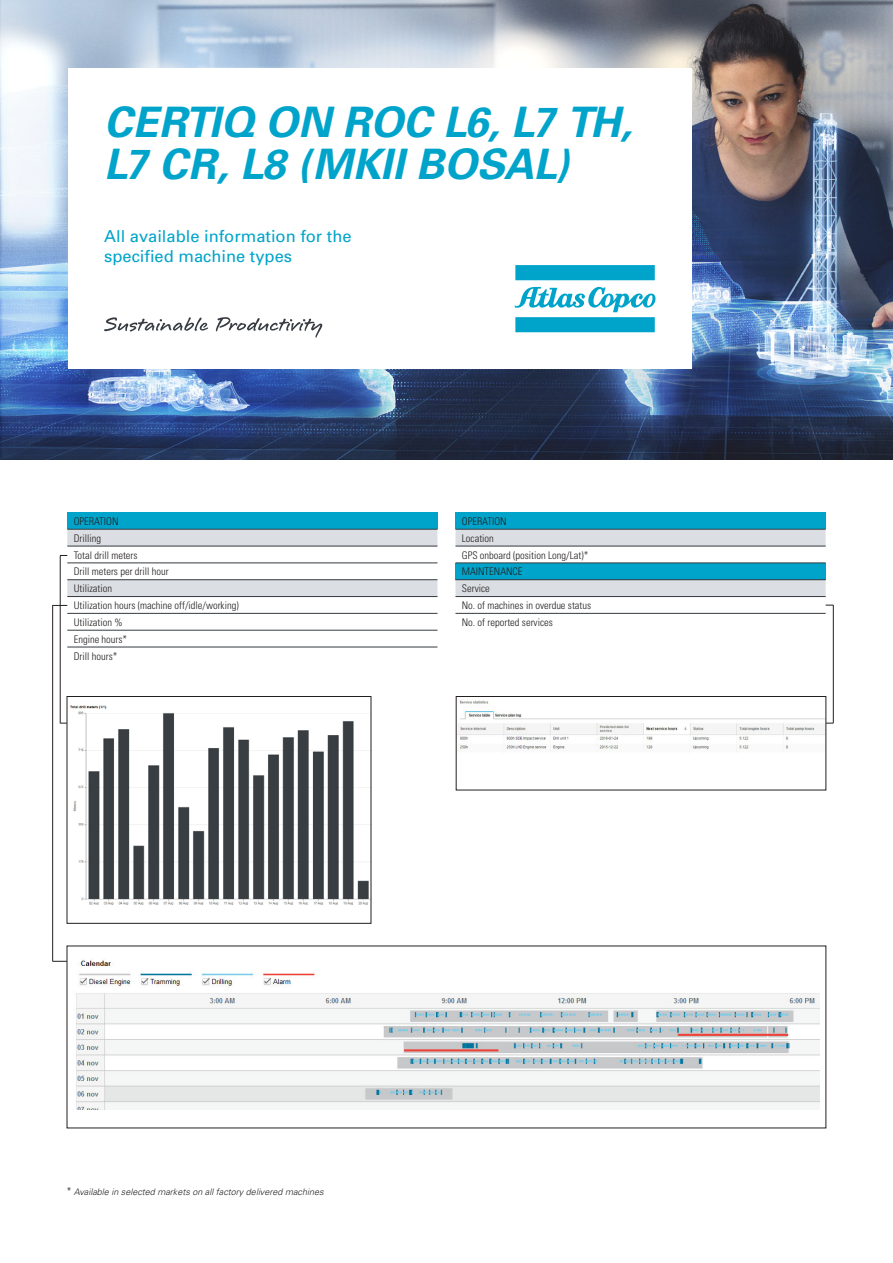
<style>
.page{position:relative;width:893px;height:1263px;background:#fff}
.page>*{position:absolute;margin:0;border:0;box-sizing:border-box;transform-origin:0 0}
.Headline_1{font:italic 700 42px/42px "Univers";color:#00a4ca}
.Title_box{font:16.5px "Univers";color:#00a4ca}
.TABLE_text{font:300 condensed 10.5px "Univers";color:#231f20}
.TABLE_text-2{font:italic 300 9px "Univers";color:#231f20}
.s1{font-style:normal;font-stretch:condensed;font-size:10.5px}
</style>
<div class="page">
<img style="left:0;top:0;width:893px;height:459px">
<div style="left:68px;top:68px;width:624px;height:300px;background:#fff"></div>
<svg style="left:515px;top:265px;width:140px;height:15px;background:#02a4ca"></svg>
<svg style="left:515px;top:287px;width:141px;height:45px"></svg>
<svg style="left:104px;top:317px;width:104px;height:15px"></svg>
<svg style="left:216px;top:317px;width:107px;height:21px"></svg>
<div style="left:67px;top:512px;width:370px;height:17px;background:#00a4ca"></div>
<hr style="left:67px;top:596px;width:370px;height:1px;background:#353b40">
<hr style="left:67px;top:613px;width:370px;height:1px;background:#353b40">
<hr style="left:67px;top:630px;width:370px;height:1px;background:#353b40">
<hr style="left:67px;top:647px;width:370px;height:1px;background:#353b40">
<img style="left:70px;top:705px;width:299px;height:200px">
<img style="left:76px;top:960px;width:743px;height:149px">
<img style="left:458px;top:700px;width:366px;height:51px">
<div style="left:456px;top:696px;width:370px;height:94px;border:1px solid #231f20"></div>
<div style="left:455px;top:512px;width:371px;height:17px;background:#00a4ca"></div>
<svg style="left:455px;top:530px;width:371px;height:66px"></svg>
<div style="left:455px;top:563px;width:371px;height:17px;background:#00a4ca"></div>
<hr style="left:455px;top:579px;width:371px;height:1px;background:#353b40">
<hr style="left:455px;top:596px;width:371px;height:1px;background:#353b40">
<hr style="left:455px;top:613px;width:371px;height:1px;background:#353b40">
<hr style="left:455px;top:529px;width:371px;height:1px;background:#353b40">
<hr style="left:455px;top:546px;width:371px;height:1px;background:#353b40">
<hr style="left:455px;top:563px;width:371px;height:1px;background:#353b40">
<hr style="left:60px;top:556px;width:1px;height:167px;background:#231f20">
<svg style="left:60px;top:529px;width:377px;height:67px"></svg>
<hr style="left:52px;top:605px;width:1px;height:356px;background:#231f20">
<svg style="left:52px;top:605px;width:15px;height:1px"></svg>
<svg style="left:53px;top:961px;width:14px;height:1px"></svg>
<hr style="left:833px;top:605px;width:1px;height:118px;background:#231f20">
<p class="Headline_1" style="left:104px;top:102px;width:530px">CERTIQ ON ROC L6, L7 TH,<br>L7 CR, L8 (MKII BOSAL)</p>
<p class="Title_box" style="left:104px;top:227px;width:249px">All available information for the</p>
<p class="Title_box" style="left:104px;top:246px;width:189px">specified machine types</p>
<p class="TABLE_text" style="left:74px;top:515px;width:46px">OPERATION</p>
<p class="TABLE_text" style="left:74px;top:532px;width:29px">Drilling</p>
<p class="TABLE_text" style="left:74px;top:549px;width:65px">Total drill meters</p>
<p class="TABLE_text" style="left:74px;top:565px;width:97px">Drill meters per drill hour</p>
<p class="TABLE_text" style="left:74px;top:582px;width:40px">Utilization</p>
<p class="TABLE_text" style="left:74px;top:599px;width:166px">Utilization hours (machine off/idle/working)</p>
<p class="TABLE_text" style="left:74px;top:616px;width:50px">Utilization %</p>
<p class="TABLE_text" style="left:74px;top:633px;width:55px">Engine hours*</p>
<p class="TABLE_text" style="left:74px;top:650px;width:45px">Drill hours*</p>
<p class="TABLE_text" style="left:462px;top:515px;width:46px">OPERATION</p>
<p class="TABLE_text" style="left:462px;top:532px;width:34px">Location</p>
<p class="TABLE_text" style="left:462px;top:549px;width:128px">GPS onboard (position Long/Lat)*</p>
<p class="TABLE_text" style="left:462px;top:565px;width:62px">MAINTENANCE</p>
<p class="TABLE_text" style="left:462px;top:582px;width:29px">Service</p>
<p class="TABLE_text" style="left:462px;top:599px;width:131px">No. of machines in overdue status</p>
<p class="TABLE_text" style="left:462px;top:616px;width:92px">No. of reported services</p>
<p class="TABLE_text-2" style="left:67px;top:1186px;width:258px"><span class="s1">*</span> Available in selected markets on all factory delivered machines</p>
</div>
